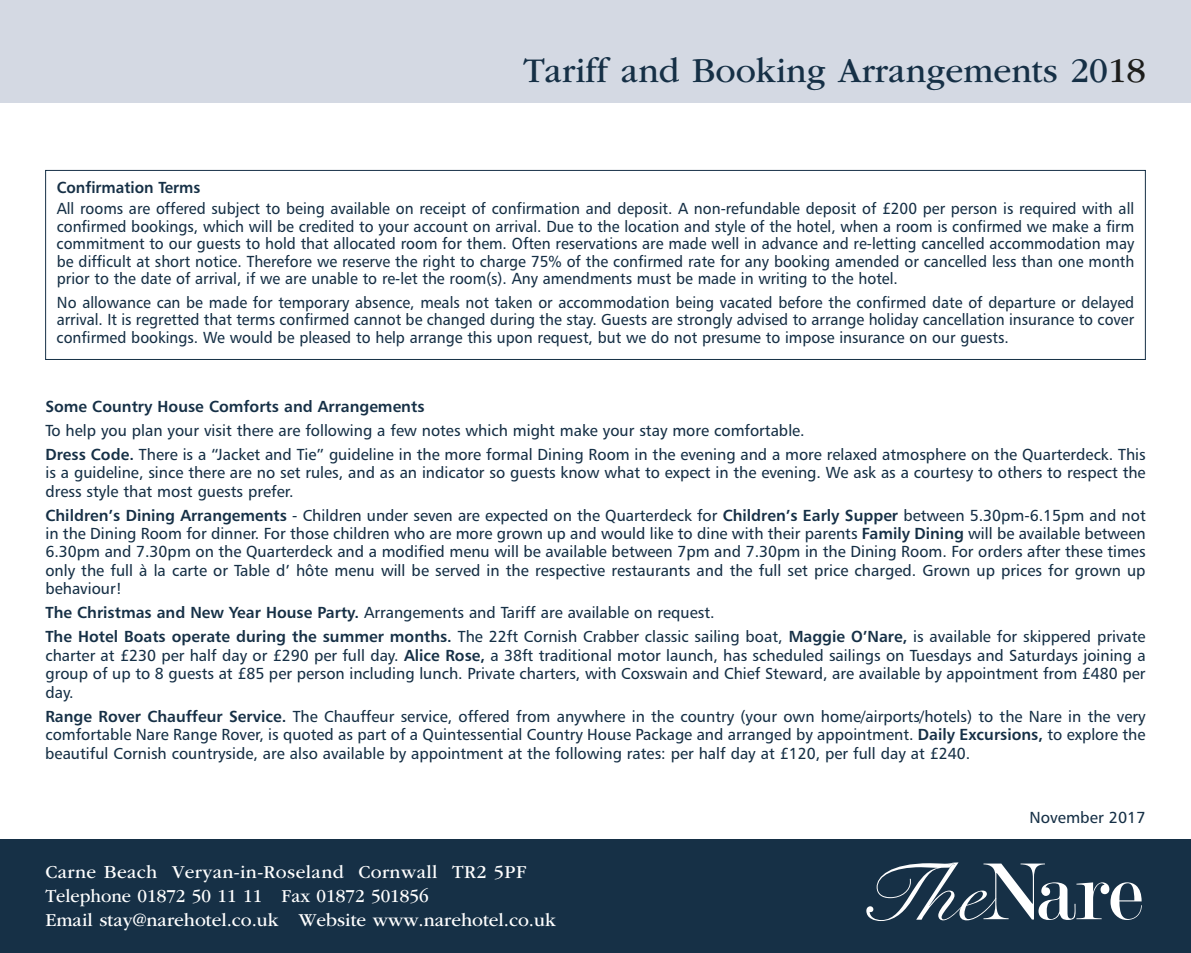
<style>
.page{position:relative;width:1191px;height:953px;background:#fff}
.page>*{position:absolute;margin:0;border:0;box-sizing:border-box;transform-origin:0 0}
.t1{font:36px "ITC Garamond Std";color:#163046}
.t2{font:19px/24px "ITC Garamond Std";color:#fff}
.t3{font:16px/18.4px "Humanist 777 BT Roman B";color:#163046}
.t4{font:16px/17.6px "Humanist 777 BT Roman B";color:#163046;text-align:justify;scale:.95 1}
.t5{font:16px "Humanist 777 BT Bold B";color:#163046}
.t6{font:16px "Humanist 777 BT Bold B";color:#163046;scale:.95 1}
.s1{color:#1d1d1b}
.s2{font-family:"Humanist 777 BT Bold B"}
</style>
<div class="page">
<div style="left:45px;top:170px;width:1100px;height:190px;border:1px solid #163046"></div>
<div style="left:0;top:839px;width:1191px;height:113px;background:#163046"></div>
<div style="left:0;top:0;width:1191px;height:102px;background:#d4d9e3"></div>
<svg style="left:866px;top:862px;width:275px;height:59px"></svg>
<h1 class="t1" style="left:523px;top:51px;width:623px">Tariff and Booking Arrangements 20<span class="s1">18</span></h1>
<p class="t6" style="left:57px;top:178px;width:153px">Confirmation Terms</p>
<p class="t4" style="left:57px;top:199px;width:1136px">All rooms are offered subject to being available on receipt of confirmation and deposit. A non-refundable deposit of £200 per person is required with all confirmed bookings, which will be credited to your account on arrival. Due to the location and style of the hotel, when a room is confirmed we make a firm commitment to our guests to hold that allocated room for them. Often reservations are made well in advance and re-letting cancelled accommodation may be difficult at short notice. Therefore we reserve the right to charge 75% of the confirmed rate for any booking amended or cancelled less than one month prior to the date of arrival, if we are unable to re-let the room(s). Any amendments must be made in writing to the hotel.</p>
<p class="t4" style="left:57px;top:293px;width:1135px">No allowance can be made for temporary absence, meals not taken or accommodation being vacated before the confirmed date of departure or delayed arrival. It is regretted that terms confirmed cannot be changed during the stay. Guests are strongly advised to arrange holiday cancellation insurance to cover confirmed bookings. We would be pleased to help arrange this upon request, but we do not presume to impose insurance on our guests.</p>
<p class="t5" style="left:45px;top:396px;width:381px">Some Country House Comforts and Arrangements</p>
<p class="t3" style="left:45px;top:417px;width:1101px;line-height:24px">To help you plan your visit there are following a few notes which might make your stay more comfortable.<br><span class="s2">Dress Code.</span> There is a “Jacket and Tie” guideline in the more formal Dining Room in the evening and a more relaxed atmosphere on the Quarterdeck. This</p>
<p class="t3" style="left:45px;top:463px;width:1101px">is a guideline, since there are no set rules, and as an indicator so guests know what to expect in the evening. We ask as a courtesy to others to respect the dress style that most guests prefer.</p>
<p class="t3" style="left:45px;top:505px;width:1102px;text-align:justify"><span class="s2">Children’s Dining Arrangements</span> - Children under seven are expected on the Quarterdeck for <span class="s2">Children’s Early Supper</span> between 5.30pm-6.15pm and not in the Dining Room for dinner. For those children who are more grown up and would like to dine with their parents <span class="s2">Family Dining</span> will be available between 6.30pm and 7.30pm on the Quarterdeck and a modified menu will be available between 7pm and 7.30pm in the Dining Room. For orders after these times only the full à la carte or Table d’ hôte menu will be served in the respective restaurants and the full set price charged. Grown up prices for grown up behaviour!</p>
<p class="t3" style="left:45px;top:600px;width:1101px;line-height:24px"><span class="s2">The Christmas and New Year House Party.</span> Arrangements and Tariff are available on request.<br><span class="s2">The Hotel Boats operate during the summer months.</span> The 22ft Cornish Crabber classic sailing boat, <span class="s2">Maggie O’Nare,</span> is available for skippered private</p>
<p class="t3" style="left:45px;top:645px;width:1101px;text-align:justify">charter at £230 per half day or £290 per full day. <span class="s2">Alice Rose,</span> a 38ft traditional motor launch, has scheduled sailings on Tuesdays and Saturdays joining a group of up to 8 guests at £85 per person including lunch. Private charters, with Coxswain and Chief Steward, are available by appointment from £480 per day.</p>
<p class="t3" style="left:45px;top:706px;width:1101px;text-align:justify"><span class="s2">Range Rover Chauffeur Service.</span> The Chauffeur service, offered from anywhere in the country (your own home/airports/hotels) to the Nare in the very comfortable Nare Range Rover, is quoted as part of a Quintessential Country House Package and arranged by appointment. <span class="s2">Daily Excursions,</span> to explore the beautiful Cornish countryside, are also available by appointment at the following rates: per half day at £120, per full day at £240.</p>
<p class="t2" style="left:45px;top:859px;width:512px">Carne Beach Veryan-in-Roseland Cornwall TR2 5PF<br>Telephone 01872 50 11 11 Fax 01872 501856<br>Email stay@narehotel.co.uk Website www.narehotel.co.uk</p>
<p class="t3" style="left:1029px;top:807px;width:117px">November 2017</p>
</div>
